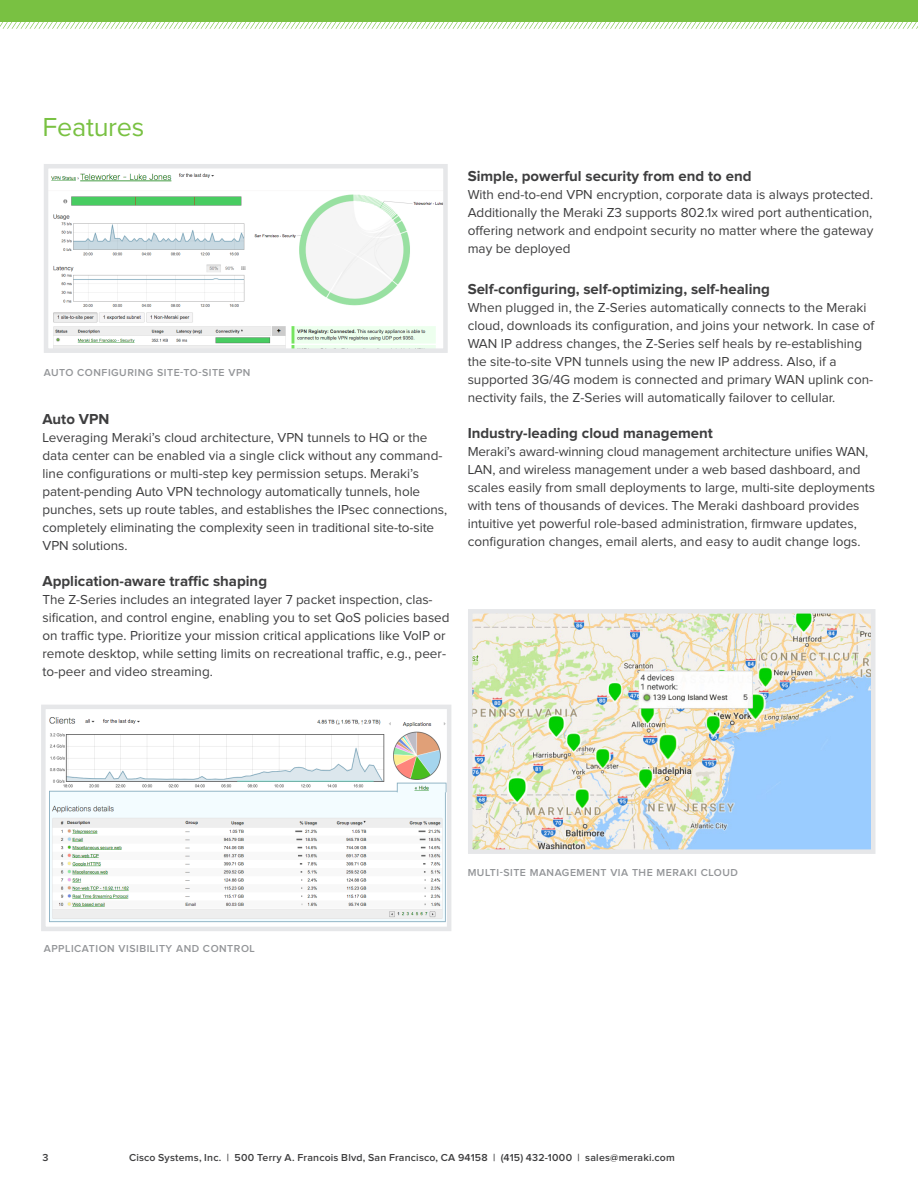
<style>
.page{position:relative;width:918px;height:1188px;background:#fff}
.page>*{position:absolute;margin:0;border:0;box-sizing:border-box;transform-origin:0 0}
.t1{font:27px "Proxima Nova";letter-spacing:-.01em;color:#79c142}
.t2{font:700 15px "Proxima Nova";color:#3e3e3f}
.t3{font:13.5px/18px "Proxima Nova";color:#3e3e3f}
.Caption_2{font:600 10.5px "Proxima Nova";letter-spacing:.05em;color:#939598}
.Page_Number{font:600 10.5px "Proxima Nova";letter-spacing:.02em;color:#3e3e3f}
</style>
<div class="page">
<img style="left:51px;top:173px;width:392px;height:175px">
<div style="left:44px;top:164px;width:404px;height:189px;border:4px solid #e6e7e9"></div>
<img style="left:473px;top:614px;width:397px;height:235px">
<div style="left:468px;top:609px;width:407px;height:245px;border:4px solid #e6e7e9"></div>
<img style="left:49px;top:717px;width:397px;height:206px">
<div style="left:41px;top:705px;width:410px;height:226px;border:4px solid #e6e7e9"></div>
<div style="left:0;top:0;width:918px;height:22px;background:#79c142"></div>
<svg style="left:0;top:22px;width:918px;height:7px"></svg>
<h2 class="t1" style="left:43px;top:112px;width:103px">Features</h2>
<p class="Caption_2" style="left:44px;top:367px;width:208px">AUTO CONFIGURING SITE-TO-SITE VPN</p>
<h3 class="t2" style="left:43px;top:411px;width:68px">Auto VPN</h3>
<p class="t3" style="left:43px;top:429px;width:406px">Leveraging Meraki’s cloud architecture, VPN tunnels to HQ or the data center can be enabled via a single click without any command&shy;line configurations or multi-step key permission setups. Meraki’s patent-pending Auto VPN technology automatically tunnels, hole punches, sets up route tables, and establishes the IPsec connections, completely eliminating the complexity seen in traditional site-to-site VPN solutions.</p>
<h3 class="t2" style="left:43px;top:573px;width:226px">Application-aware traffic shaping</h3>
<p class="t3" style="left:43px;top:591px;width:409px">The Z-Series includes an integrated layer 7 packet inspection, clas&shy;sification, and control engine, enabling you to set QoS policies based on traffic type. Prioritize your mission critical applications like VoIP or remote desktop, while setting limits on recreational traffic, e.g., peer&shy;to-peer and video streaming.</p>
<h3 class="t2" style="left:468px;top:168px;width:285px">Simple, powerful security from end to end</h3>
<p class="t3" style="left:468px;top:186px;width:407px;text-align:justify">With end-to-end VPN encryption, corporate data is always protected.<br>Additionally the Meraki Z3 supports 802.1x wired port authentication, offering network and endpoint security no matter where the gateway may be deployed</p>
<p class="t2" style="left:468px;top:280px;width:304px">Self-configuring, self-optimizing, self-healing</p>
<p class="t3" style="left:468px;top:298px;width:408px">When plugged in, the Z-Series automatically connects to the Meraki cloud, downloads its configuration, and joins your network. In case of WAN IP address changes, the Z-Series self heals by re-establishing the site-to-site VPN tunnels using the new IP address. Also, if a supported 3G/4G modem is connected and primary WAN uplink con&shy;nectivity fails, the Z-Series will automatically failover to cellular.</p>
<h3 class="t2" style="left:468px;top:424px;width:247px">Industry-leading cloud management</h3>
<p class="t3" style="left:468px;top:442px;width:409px">Meraki’s award-winning cloud management architecture unifies WAN, LAN, and wireless management under a web based dashboard, and scales easily from small deployments to large, multi-site deployments with tens of thousands of devices. The Meraki dashboard provides intuitive yet powerful role-based administration, firmware updates, configuration changes, email alerts, and easy to audit change logs.</p>
<p class="Caption_2" style="left:44px;top:943px;width:213px">APPLICATION VISIBILITY AND CONTROL</p>
<p class="Caption_2" style="left:468px;top:866px;width:272px">MULTI-SITE MANAGEMENT VIA THE MERAKI CLOUD</p>
<p class="Page_Number" style="left:43px;top:1152px;width:8px">3</p>
<p class="Page_Number" style="left:129px;top:1151px;width:547px">Cisco Systems, Inc. | 500 Terry A. Francois Blvd, San Francisco, CA 94158 | (415) 432-1000 | sales@meraki.com</p>
</div>
